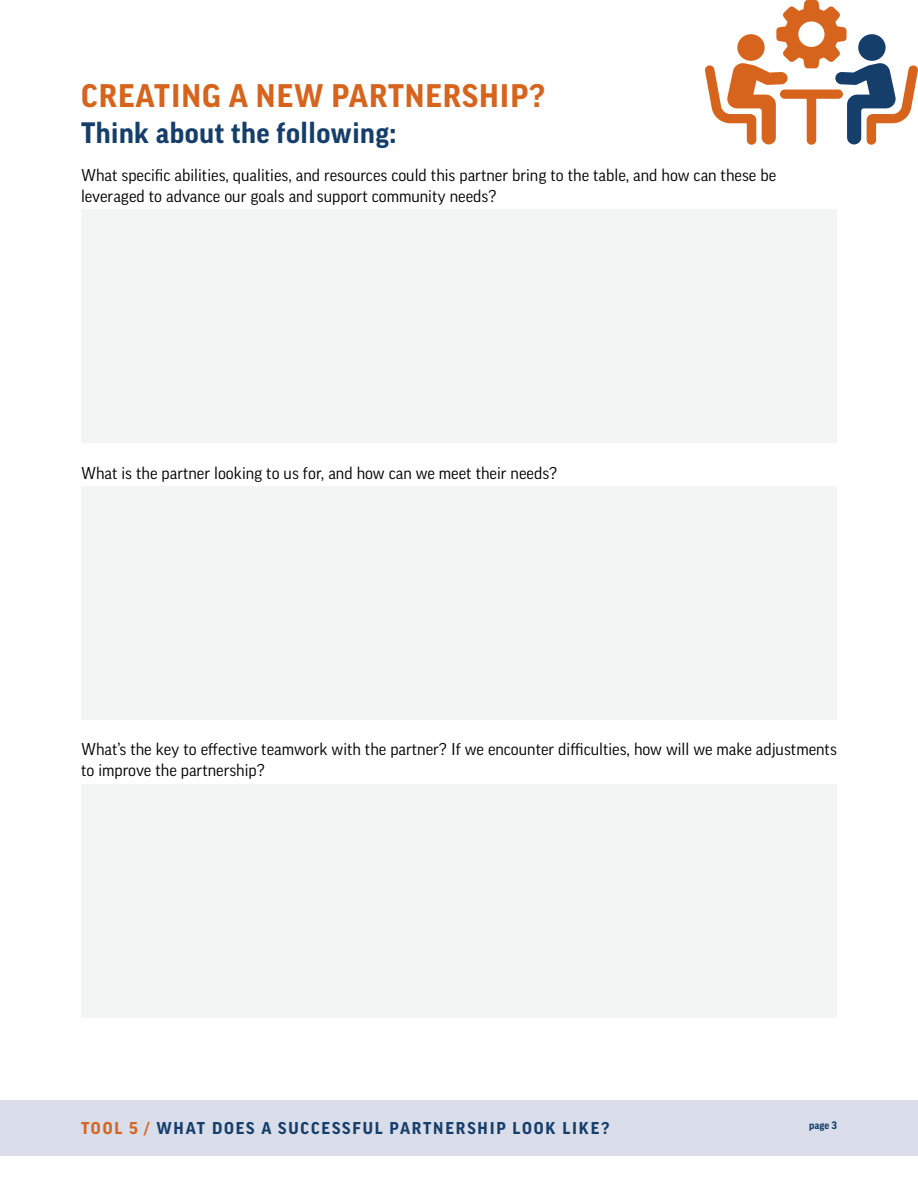
<style>
.page{position:relative;width:918px;height:1188px;background:#fff}
.page>*{position:absolute;margin:0;border:0;box-sizing:border-box;transform-origin:0 0}
.Q_h1{font:700 31.5px "Good Pro";letter-spacing:.03em;color:#d6641d}
.Q_h2{font:700 28.5px "Good Pro";letter-spacing:.02em;color:#153e6a}
.Q2{font:16.5px/21px "Good Pro";color:#000}
.t1{font:700 16.5px "Good Pro";color:#153e6a}
.t2{font:700 16.5px "Good Pro";letter-spacing:.11em;color:#d6641d}
.t3{font:700 10.5px "Good Pro";color:#153e6a}
.s1{color:#153e6a}
</style>
<div class="page">
<div style="left:0;top:1100px;width:918px;height:56px;background:#d9dde9"></div>
<div style="left:81px;top:210px;width:756px;height:23px;background:#f3f4f4"></div>
<div style="left:81px;top:231px;width:756px;height:23px;background:#f3f4f4"></div>
<div style="left:81px;top:252px;width:756px;height:23px;background:#f3f4f4"></div>
<div style="left:81px;top:273px;width:756px;height:23px;background:#f3f4f4"></div>
<div style="left:81px;top:294px;width:756px;height:23px;background:#f3f4f4"></div>
<div style="left:81px;top:315px;width:756px;height:23px;background:#f3f4f4"></div>
<div style="left:81px;top:336px;width:756px;height:23px;background:#f3f4f4"></div>
<div style="left:81px;top:357px;width:756px;height:23px;background:#f3f4f4"></div>
<div style="left:81px;top:378px;width:756px;height:23px;background:#f3f4f4"></div>
<div style="left:81px;top:399px;width:756px;height:23px;background:#f3f4f4"></div>
<div style="left:81px;top:420px;width:756px;height:23px;background:#f3f4f4"></div>
<div style="left:81px;top:486px;width:756px;height:24px;background:#f3f4f4"></div>
<div style="left:81px;top:507px;width:756px;height:24px;background:#f3f4f4"></div>
<div style="left:81px;top:528px;width:756px;height:24px;background:#f3f4f4"></div>
<div style="left:81px;top:549px;width:756px;height:24px;background:#f3f4f4"></div>
<div style="left:81px;top:570px;width:756px;height:24px;background:#f3f4f4"></div>
<div style="left:81px;top:591px;width:756px;height:24px;background:#f3f4f4"></div>
<div style="left:81px;top:612px;width:756px;height:24px;background:#f3f4f4"></div>
<div style="left:81px;top:633px;width:756px;height:24px;background:#f3f4f4"></div>
<div style="left:81px;top:654px;width:756px;height:24px;background:#f3f4f4"></div>
<div style="left:81px;top:675px;width:756px;height:24px;background:#f3f4f4"></div>
<div style="left:81px;top:696px;width:756px;height:24px;background:#f3f4f4"></div>
<div style="left:81px;top:784px;width:756px;height:23px;background:#f3f4f4"></div>
<div style="left:81px;top:805px;width:756px;height:23px;background:#f3f4f4"></div>
<div style="left:81px;top:826px;width:756px;height:23px;background:#f3f4f4"></div>
<div style="left:81px;top:847px;width:756px;height:23px;background:#f3f4f4"></div>
<div style="left:81px;top:868px;width:756px;height:23px;background:#f3f4f4"></div>
<div style="left:81px;top:889px;width:756px;height:23px;background:#f3f4f4"></div>
<div style="left:81px;top:910px;width:756px;height:23px;background:#f3f4f4"></div>
<div style="left:81px;top:931px;width:756px;height:23px;background:#f3f4f4"></div>
<div style="left:81px;top:952px;width:756px;height:23px;background:#f3f4f4"></div>
<div style="left:81px;top:973px;width:756px;height:23px;background:#f3f4f4"></div>
<div style="left:81px;top:994px;width:756px;height:23px;background:#f3f4f4"></div>
<svg style="left:705px;top:0;width:213px;height:145px"></svg>
<p class="Q_h1" style="left:81px;top:78px;width:465px">CREATING A NEW PARTNERSHIP?</p>
<p class="Q_h2" style="left:81px;top:116px;width:316px">THINK ABOUT THE FOLLOWING:</p>
<p class="Q2" style="left:81px;top:165px;width:697px">What specific abilities, qualities, and resources could this partner bring to the table, and how can these be leveraged to advance our goals and support community needs?</p>
<p class="Q2" style="left:81px;top:462px;width:478px">What is the partner looking to us for, and how can we meet their needs?</p>
<p class="Q2" style="left:81px;top:739px;width:757px">What’s the key to effective teamwork with the partner? If we encounter difficulties, how will we make adjustments to improve the partnership?</p>
<p class="t2" style="left:81px;top:1119px;width:104px">TOOL 5 / <span class="s1">WHAT</span></p>
<p class="t1" style="left:212px;top:1119px;width:12px">DOES</p>
<p class="t1" style="left:261px;top:1119px;width:29px">A SUCCESSFUL</p>
<p class="t1" style="left:390px;top:1119px;width:12px">PARTNERSHIP</p>
<p class="t1" style="left:513px;top:1119px;width:12px">LOOK</p>
<p class="t1" style="left:562px;top:1119px;width:10px">LIKE</p>
<p class="t1" style="left:601px;top:1119px;width:10px">?</p>
<p class="t3" style="left:809px;top:1119px;width:29px">PAGE 3</p>
</div>
